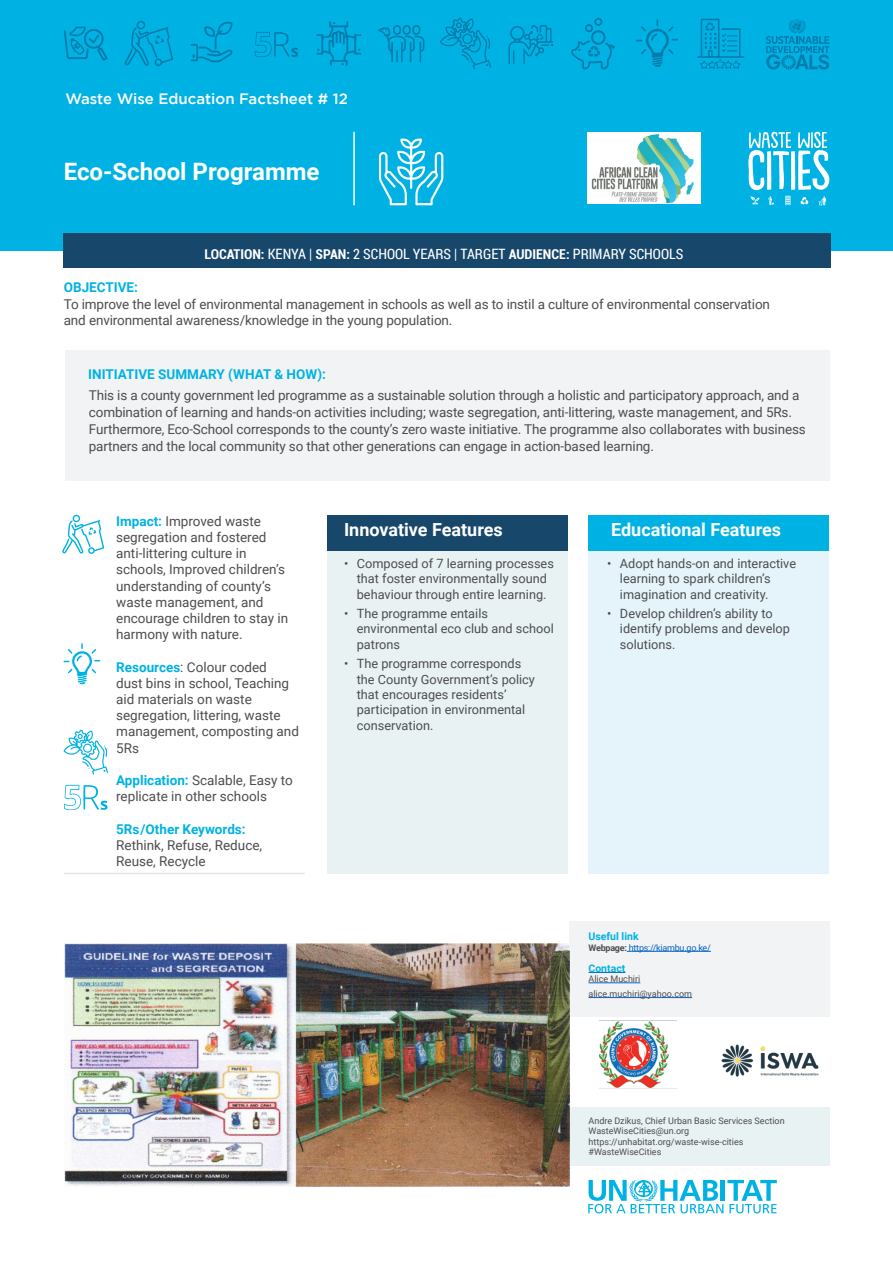
<style>
.page{position:relative;width:893px;height:1263px;background:#fff}
.page>*{position:absolute;margin:0;border:0;box-sizing:border-box;transform-origin:0 0}
.t1{font:700 24px "Roboto";color:#fff}
.t2{font:700 18px "Roboto";color:#fff}
.t3{font:500 15px "Gotham";color:#fff}
.t4{font:14.25px "Roboto Condensed";color:#fff}
.t5{font:13.5px/16.2px "Roboto";letter-spacing:-.01em;color:#4d4d4f}
.t6{font:700 13.5px "Roboto";color:#00b2e3}
.t7{font:12.75px/15.3px "Roboto";color:#4d4d4f}
.t8{font:700 10.5px "Roboto";color:#00b2e3}
.t9{font:9px/10.5px "Roboto";color:#4d4d4f}
.t10{font:9px "Roboto";letter-spacing:-.025em;color:#0563c1}
.s1{font-family:"Roboto";font-weight:700;font-stretch:condensed}
.s2{font-weight:700;color:#00b2e3}
.s3{font-weight:700;color:#4d4d4f}
</style>
<div class="page">
<div style="left:0;top:0;width:893px;height:251px;background:#00b2e3"></div>
<svg style="left:748px;top:132px;width:82px;height:58px"></svg>
<svg style="left:819px;top:196px;width:7px;height:9px"></svg>
<svg style="left:785px;top:196px;width:5px;height:9px"></svg>
<svg style="left:768px;top:196px;width:7px;height:9px"></svg>
<svg style="left:750px;top:196px;width:9px;height:8px"></svg>
<svg style="left:800px;top:197px;width:8px;height:8px"></svg>
<svg style="left:588px;top:1180px;width:189px;height:33px"></svg>
<img style="left:587px;top:132px;width:113px;height:72px">
<svg style="left:379px;top:139px;width:64px;height:66px"></svg>
<hr style="left:353px;top:132px;width:2px;height:73px;background:#fff">
<div style="left:63px;top:234px;width:767px;height:34px;background:#17476b"></div>
<svg style="left:255px;top:32px;width:43px;height:25px"></svg>
<svg style="left:378px;top:25px;width:46px;height:37px"></svg>
<svg style="left:124px;top:21px;width:49px;height:45px"></svg>
<svg style="left:190px;top:22px;width:43px;height:40px"></svg>
<svg style="left:571px;top:18px;width:44px;height:52px"></svg>
<svg style="left:317px;top:21px;width:44px;height:45px"></svg>
<svg style="left:508px;top:25px;width:45px;height:39px"></svg>
<svg style="left:440px;top:18px;width:51px;height:51px"></svg>
<svg style="left:697px;top:19px;width:47px;height:50px"></svg>
<svg style="left:636px;top:19px;width:42px;height:48px"></svg>
<svg style="left:64px;top:26px;width:44px;height:35px"></svg>
<svg style="left:766px;top:19px;width:63px;height:51px"></svg>
<div style="left:327px;top:516px;width:240px;height:357px;background:#e8f2f2"></div>
<div style="left:327px;top:516px;width:240px;height:35px;background:#17476b"></div>
<div style="left:588px;top:516px;width:241px;height:357px;background:#e5f4fb"></div>
<div style="left:588px;top:516px;width:241px;height:35px;background:#00b2e3"></div>
<svg style="left:62px;top:515px;width:42px;height:39px"></svg>
<svg style="left:63px;top:730px;width:45px;height:44px"></svg>
<svg style="left:63px;top:643px;width:37px;height:41px"></svg>
<hr style="left:64px;top:873px;width:241px;height:1px;background:#e4e5e7">
<svg style="left:64px;top:785px;width:44px;height:25px"></svg>
<div style="left:65px;top:351px;width:764px;height:130px;background:#f2f3f4"></div>
<div style="left:569px;top:921px;width:260px;height:95px;background:#f2f3f4"></div>
<hr style="left:627px;top:951px;width:84px;height:1px;background:#0563c1">
<hr style="left:588px;top:972px;width:37px;height:1px;background:#0563c1">
<hr style="left:588px;top:982px;width:52px;height:1px;background:#0563c1">
<hr style="left:588px;top:997px;width:104px;height:1px;background:#0563c1">
<div style="left:569px;top:1107px;width:260px;height:59px;background:#e8f2f2"></div>
<img style="left:599px;top:1021px;width:77px;height:68px">
<img style="left:64px;top:943px;width:505px;height:244px">
<img style="left:721px;top:1044px;width:98px;height:33px">
<p class="t3" style="left:65px;top:90px;width:284px">Waste Wise Education Factsheet # 12</p>
<h1 class="t1" style="left:64px;top:155px;width:257px">Eco-School Programme</h1>
<p class="t4" style="left:204px;top:244px;width:480px"><span class="s1">LOCATION:</span> KENYA | <span class="s1">SPAN:</span> 2 SCHOOL YEARS | TARGET <span class="s1">AUDIENCE:</span> PRIMARY SCHOOLS</p>
<p class="t6" style="left:64px;top:278px;width:76px">OBJECTIVE:</p>
<p class="t5" style="left:64px;top:295px;width:708px">To improve the level of environmental management in schools as well as to instil a culture of environmental conservation and environmental awareness/knowledge in the young population.</p>
<p class="t6" style="left:88px;top:364px;width:239px">INITIATIVE SUMMARY (WHAT &amp; HOW):</p>
<p class="t5" style="left:89px;top:387px;width:718px;line-height:16.8px">This is a county government led programme as a sustainable solution through a holistic and participatory approach, and a combination of learning and hands-on activities including; waste segregation, anti-littering, waste management, and 5Rs.<br>Furthermore, Eco-School corresponds to the county’s zero waste initiative. The programme also collaborates with business partners and the local community so that other generations can engage in action-based learning.</p>
<p class="t5" style="left:116px;top:512px;width:173px"><span class="s2">Impact:</span> Improved waste segregation and fostered anti-littering culture in schools, Improved children’s understanding of county’s waste management, and encourage children to stay in harmony with nature.</p>
<p class="t5" style="left:116px;top:658px;width:184px"><span class="s2">Resources</span>: Colour coded<br>dust bins in school, Teaching aid materials on waste segregation, littering, waste management, composting and<br>5Rs</p>
<p class="t5" style="left:116px;top:771px;width:178px"><span class="s2">Application:</span> Scalable, Easy to replicate in other schools</p>
<p class="t6" style="left:116px;top:819px;width:131px">5Rs/Other Keywords:</p>
<p class="t5" style="left:116px;top:836px;width:147px">Rethink, Refuse, Reduce,<br>Reuse, Recycle</p>
<h2 class="t2" style="left:344px;top:517px;width:160px">Innovative Features</h2>
<p class="t7" style="left:344px;top:555px;width:211px;text-align:center">• Composed of 7 learning processes that foster environmentally sound behaviour through entire learning.</p>
<p class="t7" style="left:357px;top:605px;width:199px;text-indent:-13px">• The programme entails environmental eco club and school patrons</p>
<p class="t7" style="left:357px;top:656px;width:180px;text-indent:-13px">• The programme corresponds the County Government’s policy that encourages residents’ participation in environmental conservation.</p>
<h2 class="t2" style="left:611px;top:517px;width:171px">Educational Features</h2>
<p class="t7" style="left:620px;top:555px;width:178px;text-indent:-13px">• Adopt hands-on and interactive learning to spark children’s imagination and creativity.</p>
<p class="t7" style="left:620px;top:605px;width:172px;text-indent:-13px">• Develop children’s ability to identify problems and develop solutions.</p>
<p class="t8" style="left:588px;top:929px;width:52px">Useful link</p>
<p class="t10" style="left:588px;top:941px;width:124px"><span class="s3">Webpage:</span> https://kiambu.go.ke/</p>
<p class="t8" style="left:588px;top:960px;width:38px">Contact</p>
<p class="t9" style="left:588px;top:971px;width:105px;line-height:14.7px">Alice Muchiri alice.muchiri@yahoo.com</p>
<p class="t9" style="left:588px;top:1115px;width:198px">Andre Dzikus, Chief Urban Basic Services Section WasteWiseCities@un.org https://unhabitat.org/waste-wise-cities #WasteWiseCities</p>
</div>
